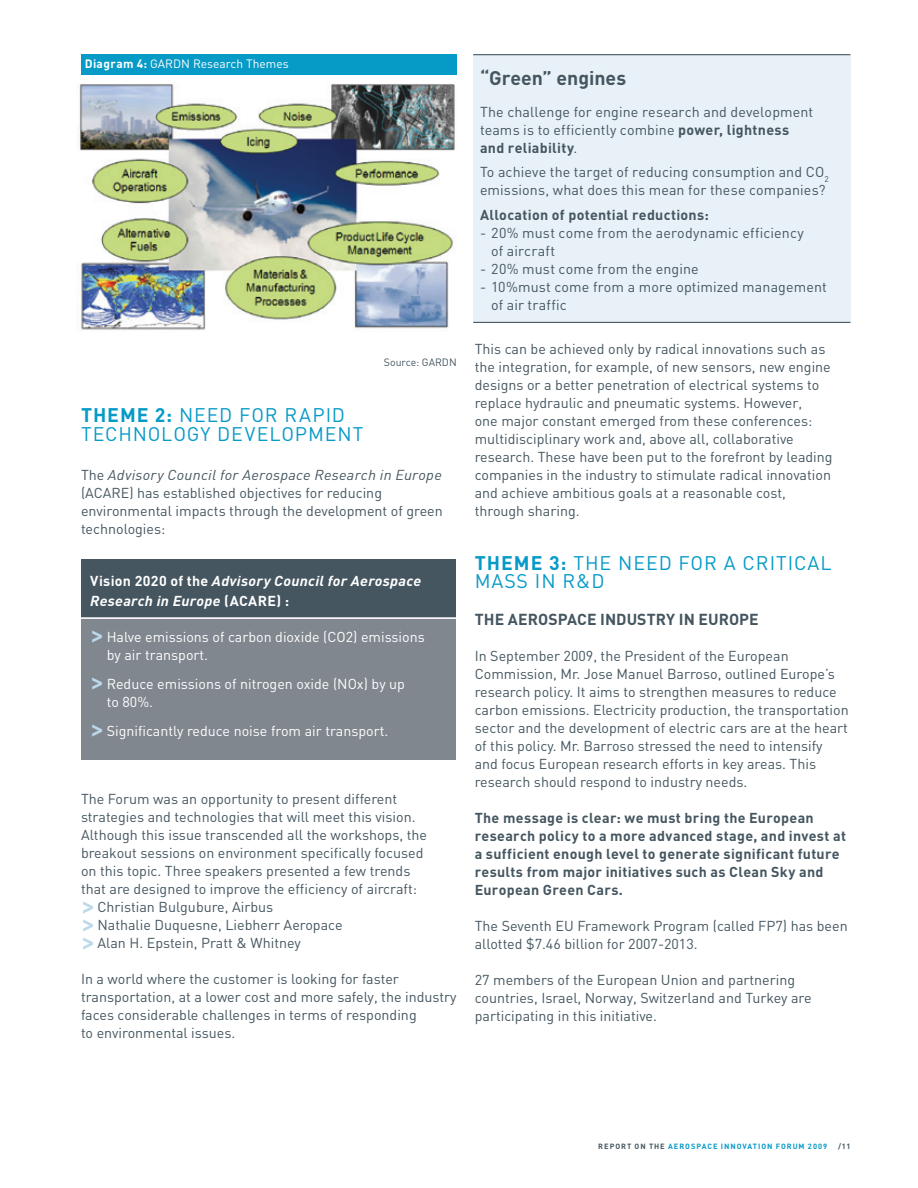
<style>
.page{position:relative;width:918px;height:1188px;background:#fff}
.page>*{position:absolute;margin:0;border:0;box-sizing:border-box;transform-origin:0 0}
.t1{font:19.5px/19.5px "DIN";letter-spacing:.05em;color:#069ac7}
.t2{font:700 19.5px "DIN";color:#455660}
.t3{font:700 15.75px "DIN";letter-spacing:.005em;color:#455660}
.t4{font:14.25px/18px "DIN";color:#455660}
.t5{font:700 14.25px/18px "DIN";letter-spacing:.02em;color:#455660}
.t6{font:14.25px/18px "DIN";color:#fff}
.t7{font:italic 700 14.25px/19.5px "DIN";letter-spacing:.02em;color:#fff;scale:1.05 1}
.t8{font:12px "DIN";color:#fff}
.t9{font:10.5px "DIN";color:#455660}
.t10{font:700 7.5px "DIN";letter-spacing:.125em;color:#069ac7}
.t11{font:700 7.5px "DIN";color:#455660}
.s1{font-weight:700}
.s2{font-style:italic}
.s3{font-style:normal}
.s4{font-weight:500;font-size:27px;color:#bcd8ea}
.s5{color:#455660}
</style>
<div class="page">
<div style="left:81px;top:560px;width:375px;height:77px;background:#455660"></div>
<div style="left:81px;top:617px;width:375px;height:143px;background:#81878f"></div>
<hr style="left:75px;top:617px;width:385px;height:2px;background:#fff">
<div style="left:473px;top:56px;width:377px;height:266px;background:#e7f1f7"></div>
<hr style="left:473px;top:54px;width:377px;height:1px;background:#455660">
<hr style="left:473px;top:322px;width:377px;height:1px;background:#455660">
<img style="left:77px;top:83px;width:379px;height:247px">
<div style="left:81px;top:54px;width:375px;height:20px;background:#069ac7"></div>
<p class="t8" style="left:85px;top:56px;width:205px"><span class="s1">Diagram 4:</span> GARDN Research Themes</p>
<p class="t9" style="left:384px;top:356px;width:74px">Source: GARDN</p>
<h1 class="t1" style="left:81px;top:405px;width:284px"><span class="s1">THEME 2:</span> NEED FOR RAPID<br>TECHNOLOGY DEVELOPMENT</h1>
<p class="t4" style="left:81px;top:466px;width:363px">The <span class="s2">Advisory Council for Aerospace Research in Europe </span>(ACARE) has established objectives for reducing environmental impacts through the development of green technologies:</p>
<p class="t7" style="left:90px;top:571px;width:317px"><span class="s3">Vision 2020 of the</span> Advisory Council for Aerospace<br>Research in Europe <span class="s3">(ACARE) :</span></p>
<p class="t6" style="left:107px;top:627px;width:320px;text-indent:-17px"><span class="s4">&gt;</span> Halve emissions of carbon dioxide (CO2) emissions by air transport.</p>
<p class="t6" style="left:107px;top:674px;width:300px;text-indent:-17px"><span class="s4">&gt;</span> Reduce emissions of nitrogen oxide (NOx) by up to 80%.</p>
<p class="t6" style="left:90px;top:722px;width:300px"><span class="s4">&gt;</span> Significantly reduce noise from air transport.</p>
<p class="t4" style="left:81px;top:790px;width:348px">The Forum was an opportunity to present different strategies and technologies that will meet this vision.<br>Although this issue transcended all the workshops, the breakout sessions on environment specifically focused on this topic. Three speakers presented a few trends that are designed to improve the efficiency of aircraft: <span class="s4">&gt;</span> Christian Bulgubure, Airbus<br><span class="s4">&gt;</span> Nathalie Duquesne, Liebherr Aeropace<br><span class="s4">&gt;</span> Alan H. Epstein, Pratt &amp; Whitney</p>
<p class="t4" style="left:81px;top:970px;width:377px">In a world where the customer is looking for faster transportation, at a lower cost and more safely, the industry faces considerable challenges in terms of responding<br>to environmental issues.</p>
<h1 class="t2" style="left:480px;top:65px;width:148px">“Green” engines</h1>
<p class="t4" style="left:480px;top:102px;width:335px">The challenge for engine research and development teams is to efficiently combine <span class="s1">power, lightness and reliability</span>.</p>
<p class="t4" style="left:480px;top:163px;width:350px">To achieve the target of reducing consumption and CO<sub>2 </sub>emissions, what does this mean for these companies?</p>
<p class="t5" style="left:480px;top:205px;width:230px">Allocation of potential reductions:</p>
<p class="t4" style="left:491px;top:224px;width:314px;text-indent:-11px">- 20% must come from the aerodynamic efficiency of aircraft</p>
<p class="t4" style="left:480px;top:260px;width:220px">- 20% must come from the engine</p>
<p class="t4" style="left:491px;top:278px;width:337px;text-indent:-11px">- 10%must come from a more optimized management of air traffic</p>
<p class="t4" style="left:475px;top:340px;width:359px">This can be achieved only by radical innovations such as the integration, for example, of new sensors, new engine designs or a better penetration of electrical systems to replace hydraulic and pneumatic systems. However,<br>one major constant emerged from these conferences: multidisciplinary work and, above all, collaborative research. These have been put to the forefront by leading companies in the industry to stimulate radical innovation and achieve ambitious goals at a reasonable cost, through sharing.</p>
<h1 class="t1" style="left:475px;top:554px;width:358px;line-height:18px"><span class="s1">THEME 3:</span> THE NEED FOR A CRITICAL<br>MASS IN R&amp;D</h1>
<p class="t3" style="left:475px;top:610px;width:286px">THE AEROSPACE INDUSTRY IN EUROPE</p>
<p class="t4" style="left:475px;top:647px;width:376px">In September 2009, the President of the European Commission, Mr. Jose Manuel Barroso, outlined Europe’s research policy. It aims to strengthen measures to reduce carbon emissions. Electricity production, the transportation sector and the development of electric cars are at the heart of this policy. Mr. Barroso stressed the need to intensify and focus European research efforts in key areas. This research should respond to industry needs.</p>
<p class="t5" style="left:475px;top:809px;width:373px">The message is clear: we must bring the European research policy to a more advanced stage, and invest at a sufficient enough level to generate significant future results from major initiatives such as Clean Sky and European Green Cars.</p>
<p class="t4" style="left:475px;top:917px;width:375px">The Seventh EU Framework Program (called FP7) has been allotted $7.46 billion for 2007-2013.</p>
<p class="t4" style="left:475px;top:971px;width:338px">27 members of the European Union and partnering countries, Israel, Norway, Switzerland and Turkey are participating in this initiative.</p>
<p class="t10" style="left:598px;top:1142px;width:231px"><span class="s5">REPORT ON THE</span> AEROSPACE INNOVATION FORUM 2009</p>
<p class="t11" style="left:838px;top:1142px;width:14px">/11</p>
</div>
